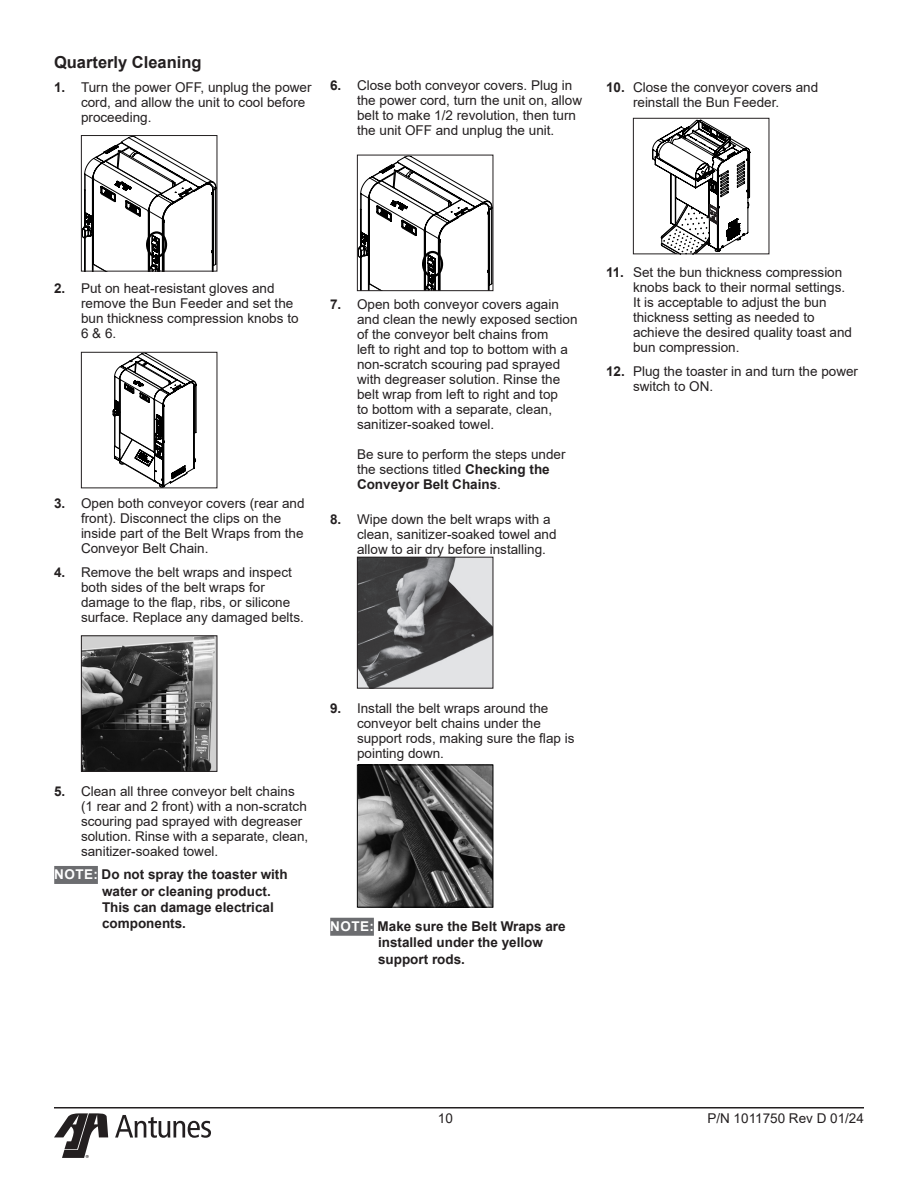
<style>
.page{position:relative;width:918px;height:1188px;background:#fff}
.page>*{position:absolute;margin:0;border:0;box-sizing:border-box;transform-origin:0 0}
.Heading_2{font:700 16.5px "Arial";color:#231f20}
.t1{font:13.5px/15px "Arial";color:#231f20}
.Note{font:700 13.5px/16.2px "Arial";color:#231f20}
.t2{font:8.7px "Myriad Pro";color:#231f20}
.s1{font-weight:700}
.s2{color:#fff}
</style>
<div class="page">
<hr style="left:54px;top:1107px;width:810px;height:1px;background:#231f20">
<svg style="left:54px;top:1113px;width:54px;height:45px"></svg>
<svg style="left:115px;top:1115px;width:96px;height:23px"></svg>
<div style="left:54px;top:866px;width:44px;height:18px;background:#6c6d70"></div>
<svg style="left:83px;top:137px;width:132px;height:133px"></svg>
<div style="left:146px;top:231px;width:21px;height:27px;border:2px solid #000;border-radius:50%"></div>
<div style="left:81px;top:135px;width:136px;height:137px;border:1px solid #231f20"></div>
<svg style="left:113px;top:354px;width:84px;height:132px"></svg>
<div style="left:81px;top:352px;width:136px;height:136px;border:1px solid #231f20"></div>
<img style="left:83px;top:637px;width:132px;height:133px">
<div style="left:81px;top:635px;width:136px;height:137px;border:1px solid #231f20"></div>
<div style="left:330px;top:918px;width:44px;height:18px;background:#6c6d70"></div>
<svg style="left:359px;top:157px;width:132px;height:132px"></svg>
<div style="left:422px;top:251px;width:21px;height:26px;border:2px solid #000;border-radius:50%"></div>
<div style="left:357px;top:155px;width:136px;height:136px;border:1px solid #231f20"></div>
<img style="left:359px;top:559px;width:132px;height:128px">
<div style="left:357px;top:557px;width:136px;height:132px;border:1px solid #231f20"></div>
<img style="left:359px;top:767px;width:132px;height:139px">
<div style="left:357px;top:765px;width:136px;height:143px;border:1px solid #000"></div>
<svg style="left:652px;top:120px;width:98px;height:135px"></svg>
<div style="left:633px;top:118px;width:136px;height:136px;border:1px solid #231f20"></div>
<p class="Heading_2" style="left:54px;top:50px;width:149px">Quarterly Cleaning</p>
<p class="t1" style="left:81px;top:79px;width:232px;text-indent:-27px"><span class="s1">1.</span> Turn the power OFF, unplug the power cord, and allow the unit to cool before proceeding.</p>
<p class="t1" style="left:357px;top:78px;width:227px;text-indent:-27px"><span class="s1">6.</span> Close both conveyor covers. Plug in the power cord, turn the unit on, allow belt to make 1/2 revolution, then turn the unit OFF and unplug the unit.</p>
<p class="t1" style="left:633px;top:80px;width:187px;text-indent:-27px"><span class="s1">10.</span> Close the conveyor covers and reinstall the Bun Feeder.</p>
<p class="t1" style="left:81px;top:281px;width:219px;text-indent:-27px"><span class="s1">2.</span> Put on heat-resistant gloves and remove the Bun Feeder and set the bun thickness compression knobs to<br>6 &amp; 6.</p>
<p class="t1" style="left:81px;top:495px;width:225px;text-indent:-27px"><span class="s1">3.</span> Open both conveyor covers (rear and front). Disconnect the clips on the inside part of the Belt Wraps from the<br>Conveyor Belt Chain.</p>
<p class="t1" style="left:81px;top:564px;width:224px;text-indent:-27px"><span class="s1">4.</span> Remove the belt wraps and inspect both sides of the belt wraps for damage to the flap, ribs, or silicone surface. Replace any damaged belts.</p>
<p class="t1" style="left:357px;top:297px;width:222px;text-indent:-27px"><span class="s1">7.</span> Open both conveyor covers again and clean the newly exposed section of the conveyor belt chains from<br>left to right and top to bottom with a non-scratch scouring pad sprayed with degreaser solution. Rinse the belt wrap from left to right and top<br>to bottom with a separate, clean, sanitizer-soaked towel.</p>
<p class="t1" style="left:357px;top:447px;width:210px">Be sure to perform the steps under the sections titled <span class="s1">Checking the<br>Conveyor Belt Chains</span>.</p>
<p class="t1" style="left:357px;top:511px;width:201px;text-indent:-27px"><span class="s1">8.</span> Wipe down the belt wraps with a clean, sanitizer-soaked towel and allow to air dry before installing.</p>
<p class="t1" style="left:633px;top:264px;width:221px;text-indent:-27px"><span class="s1">11.</span> Set the bun thickness compression knobs back to their normal settings.<br>It is acceptable to adjust the bun thickness setting as needed to achieve the desired quality toast and bun compression.</p>
<p class="t1" style="left:633px;top:363px;width:227px;text-indent:-27px"><span class="s1">12.</span> Plug the toaster in and turn the power switch to ON.</p>
<p class="t1" style="left:81px;top:783px;width:229px;text-indent:-27px"><span class="s1">5.</span> Clean all three conveyor belt chains (1 rear and 2 front) with a non-scratch scouring pad sprayed with degreaser solution. Rinse with a separate, clean, sanitizer-soaked towel.</p>
<p class="Note" style="left:102px;top:867px;width:187px;text-indent:-48px"><span class="s2">NOTE:</span> Do not spray the toaster with water or cleaning product.<br>This can damage electrical components.</p>
<p class="t1" style="left:357px;top:700px;width:219px;text-indent:-27px"><span class="s1">9.</span> Install the belt wraps around the conveyor belt chains under the support rods, making sure the flap is pointing down.</p>
<p class="Note" style="left:378px;top:919px;width:189px;text-indent:-48px"><span class="s2">NOTE:</span> Make sure the Belt Wraps are installed under the yellow support rods.</p>
<p class="t2" style="left:85px;top:1153px;width:5px">®</p>
<p class="t1" style="left:438px;top:1111px;width:17px">10</p>
<p class="t1" style="left:707px;top:1111px;width:158px">P/N 1011750 Rev D 01/24</p>
</div>
